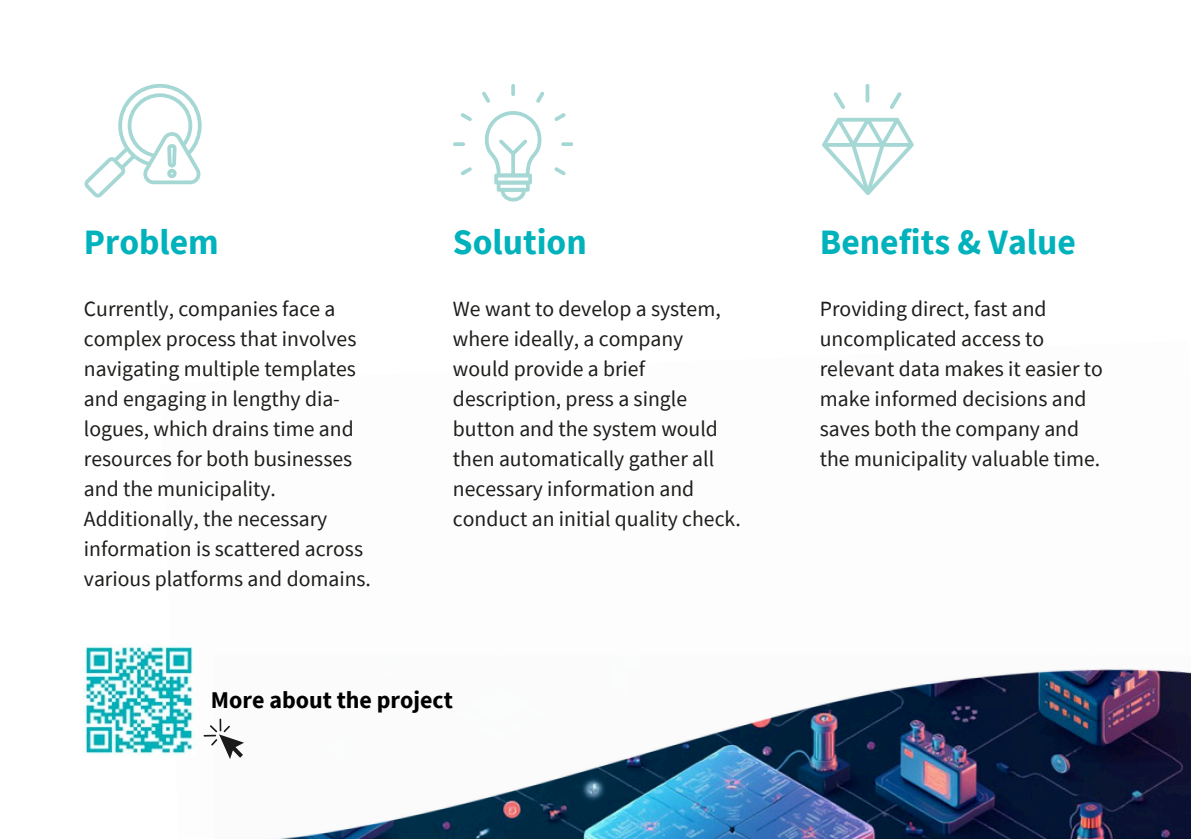
<style>
.page{position:relative;width:1191px;height:839px;background:#fff}
.page>*{position:absolute;margin:0;border:0;box-sizing:border-box;transform-origin:0 0}
.t1{font:700 35.6px "Source Sans Pro";color:#00b2bb}
.t2{font:700 24px "Source Sans Pro";color:#000}
.t3{font:21.6px/30px "Source Sans Pro";color:#1d1d1b}
</style>
<div class="page">
<svg style="left:84px;top:84px;width:118px;height:113px"></svg>
<svg style="left:485px;top:111px;width:56px;height:90px"></svg>
<svg style="left:511px;top:84px;width:4px;height:12px"></svg>
<svg style="left:536px;top:91px;width:8px;height:12px"></svg>
<svg style="left:554px;top:113px;width:12px;height:8px"></svg>
<svg style="left:561px;top:142px;width:12px;height:4px"></svg>
<svg style="left:554px;top:167px;width:12px;height:8px"></svg>
<svg style="left:461px;top:167px;width:11px;height:8px"></svg>
<svg style="left:453px;top:142px;width:12px;height:4px"></svg>
<svg style="left:461px;top:113px;width:11px;height:8px"></svg>
<svg style="left:482px;top:91px;width:8px;height:12px"></svg>
<svg style="left:822px;top:84px;width:92px;height:111px"></svg>
<img style="left:191px;top:644px;width:1000px;height:194px">
<img style="left:84px;top:645px;width:111px;height:111px">
<svg style="left:204px;top:718px;width:40px;height:41px"></svg>
<h1 class="t1" style="left:84px;top:219px;width:136px">Problem</h1>
<h1 class="t1" style="left:453px;top:219px;width:135px">Solution</h1>
<h1 class="t1" style="left:820px;top:219px;width:258px">Benefits &amp; Value</h1>
<p class="t3" style="left:84px;top:293px;width:289px">Currently, companies face a complex process that involves navigating multiple templates and engaging in lengthy dia&shy;logues, which drains time and resources for both businesses and the municipality.<br>Additionally, the necessary information is scattered across various platforms and domains.</p>
<p class="t3" style="left:453px;top:293px;width:289px">We want to develop a system, where ideally, a company would provide a brief description, press a single button and the system would then automatically gather all necessary information and conduct an initial quality check.</p>
<p class="t3" style="left:820px;top:293px;width:285px">Providing direct, fast and uncomplicated access to relevant data makes it easier to make informed decisions and saves both the company and the municipality valuable time.</p>
<p class="t2" style="left:211px;top:684px;width:243px">More about the project</p>
</div>
